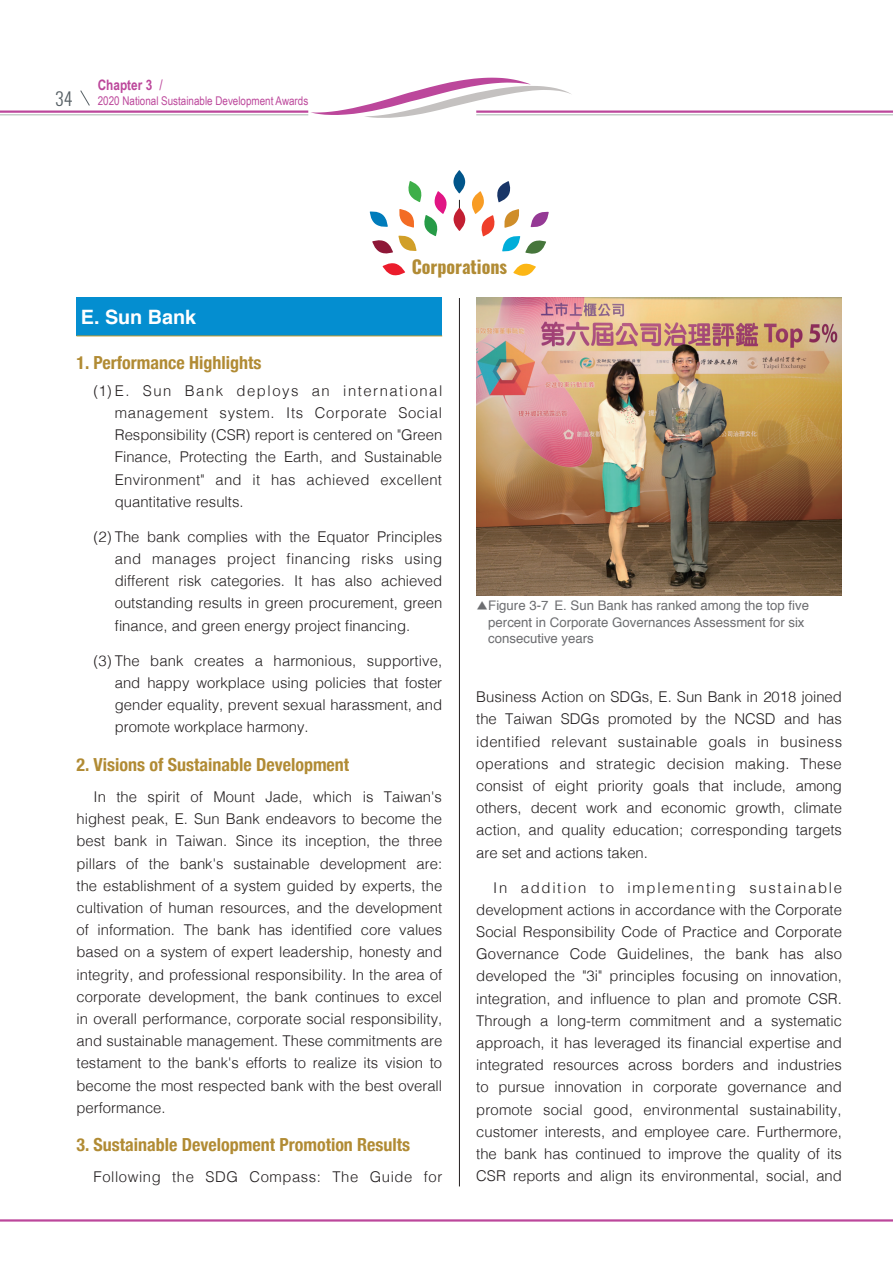
<style>
.page{position:relative;width:893px;height:1263px;background:#fff}
.page>*{position:absolute;margin:0;border:0;box-sizing:border-box;transform-origin:0 0}
.e_得獎單位{font:700 19.8px "Helvetica";color:#fff}
.標_123{font:700 condensed 18px "Helvetica Neue";color:#b18b34}
.一{font:700 18px "Oswald";color:#b18b34}
.t1{font:300 18px "Oswald";color:#576065}
.e_內文_首行退4mm{font:300 14.85px/22.2px "Helvetica";color:#231f20;text-align:justify}
.e_內文_I23{font:300 14.85px/22.2px "Helvetica";color:#231f20;text-align:justify}
.e_內文_首行退4mm-2{font:300 14.85px "Helvetica";letter-spacing:.04em;color:#231f20}
.t2{font:700 14.4px "Arial Narrow";color:#bc479b}
.e_圖說{font:13.2px/16.5px "Helvetica";color:#6c6d70}
.t3{font:12px "Arial Narrow";color:#bc479b}
.s1{font-weight:400}
.s2{font-family:"AR Hei B5";font-weight:500;font-size:12px}
</style>
<div class="page">
<hr style="left:459px;top:200px;width:1px;height:986px;background:#231f20">
<hr style="left:0;top:1219px;width:893px;height:2px;background:#bc479b">
<hr style="left:0;top:110px;width:308px;height:3px;background:#bc479b">
<hr style="left:0;top:114px;width:308px;height:1px;background:#b1bfb8">
<hr style="left:476px;top:110px;width:417px;height:3px;background:#bc479b">
<hr style="left:476px;top:114px;width:417px;height:1px;background:#b1bfb8">
<svg style="left:311px;top:78px;width:261px;height:40px"></svg>
<div style="left:442px;top:214px;width:34px;height:84px;background:#fff"></div>
<img style="left:476px;top:298px;width:366px;height:297px">
<div style="left:77px;top:298px;width:365px;height:38px;background:#048ed0"></div>
<hr style="left:77px;top:336px;width:365px;height:1px;background:#c09a30">
<svg style="left:80px;top:90px;width:10px;height:16px"></svg>
<svg style="left:383px;top:263px;width:22px;height:13px"></svg>
<svg style="left:453px;top:170px;width:12px;height:23px"></svg>
<svg style="left:370px;top:181px;width:77px;height:73px"></svg>
<svg style="left:454px;top:208px;width:11px;height:23px"></svg>
<svg style="left:472px;top:181px;width:77px;height:73px"></svg>
<svg style="left:513px;top:263px;width:23px;height:13px"></svg>
<p class="t1" style="left:55px;top:82px;width:19px">34</p>
<p class="t2" style="left:98px;top:74px;width:66px">Chapter 3 <span class="s1">/</span></p>
<p class="t3" style="left:98px;top:92px;width:212px">2020 National Sustainable Development Awards</p>
<p class="一" style="left:412px;top:250px;width:97px">Corporations</p>
<p class="e_得獎單位" style="left:81px;top:301px;width:117px">E. Sun Bank</p>
<p class="標_123" style="left:77px;top:347px;width:186px">1. Performance Highlights</p>
<p class="e_內文_I23" style="left:115px;top:378px;width:329px;text-indent:-21px">(1) E. Sun Bank deploys an international management system. Its Corporate Social Responsibility (CSR) report is centered on "Green Finance, Protecting the Earth, and Sustainable Environment" and it has achieved excellent quantitative results.</p>
<p class="e_內文_I23" style="left:115px;top:524px;width:329px;text-indent:-21px">(2) The bank complies with the Equator Principles and manages project financing risks using different risk categories. It has also achieved outstanding results in green procurement, green finance, and green energy project financing.</p>
<p class="e_內文_I23" style="left:115px;top:648px;width:329px;text-indent:-21px">(3) The bank creates a harmonious, supportive, and happy workplace using policies that foster gender equality, prevent sexual harassment, and promote workplace harmony.</p>
<p class="標_123" style="left:77px;top:749px;width:274px">2. Visions of Sustainable Development</p>
<p class="e_內文_首行退4mm" style="left:77px;top:785px;width:367px;text-indent:17px">In the spirit of Mount Jade, which is Taiwan's highest peak, E. Sun Bank endeavors to become the best bank in Taiwan. Since its inception, the three pillars of the bank's sustainable development are: the establishment of a system guided by experts, the cultivation of human resources, and the development of information. The bank has identified core values based on a system of expert leadership, honesty and integrity, and professional responsibility. In the area of corporate development, the bank continues to excel in overall performance, corporate social responsibility, and sustainable management. These commitments are testament to the bank's efforts to realize its vision to become the most respected bank with the best overall performance.</p>
<p class="標_123" style="left:77px;top:1130px;width:335px">3. Sustainable Development Promotion Results</p>
<p class="e_內文_首行退4mm-2" style="left:94px;top:1163px;width:350px">Following the SDG Compass: The Guide for</p>
<p class="e_圖說" style="left:488px;top:598px;width:322px;text-indent:-12px"><span class="s2">▲</span> Figure 3-7 E. Sun Bank has ranked among the top five percent in Corporate Governances Assessment for six consecutive years</p>
<p class="e_內文_首行退4mm" style="left:476px;top:685px;width:367px">Business Action on SDGs, E. Sun Bank in 2018 joined the Taiwan SDGs promoted by the NCSD and has identified relevant sustainable goals in business operations and strategic decision making. These consist of eight priority goals that include, among others, decent work and economic growth, climate action, and quality education; corresponding targets are set and actions taken.</p>
<p class="e_內文_首行退4mm" style="left:476px;top:875px;width:367px;text-indent:17px">In addition to implementing sustainable development actions in accordance with the Corporate Social Responsibility Code of Practice and Corporate Governance Code Guidelines, the bank has also developed the "3i" principles focusing on innovation, integration, and influence to plan and promote CSR.<br>Through a long-term commitment and a systematic approach, it has leveraged its financial expertise and integrated resources across borders and industries to pursue innovation in corporate governance and promote social good, environmental sustainability, customer interests, and employee care. Furthermore, the bank has continued to improve the quality of its CSR reports and align its environmental, social, and</p>
</div>
